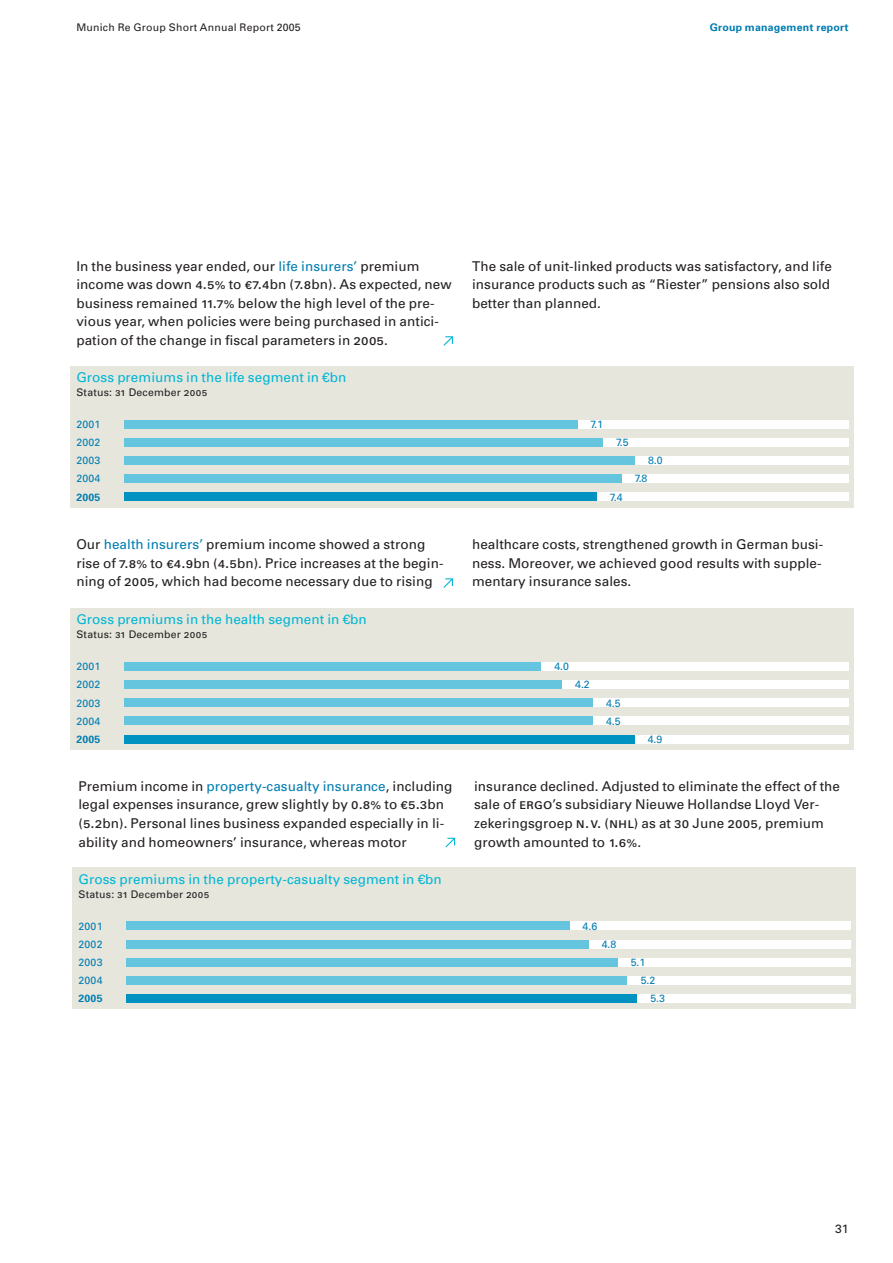
<style>
.page{position:relative;width:893px;height:1263px;background:#fff}
.page>*{position:absolute;margin:0;border:0;box-sizing:border-box;transform-origin:0 0}
.t1{font:13.5px/18.6px "MR Univers";letter-spacing:.005em;color:#231f1f}
.t2{font:13.5px "MR Univers";letter-spacing:.005em;color:#00b6d4}
.t3{font:12px "MR Univers";color:#231f1f}
.t4{font:10.5px "MR Univers";letter-spacing:.02em;color:#231f1f}
.t5{font:10.5px/18.1px "MR Univers";letter-spacing:.02em;color:#007db1;text-align:justify}
.t6{font:700 10.5px "MR Univers";letter-spacing:.02em;color:#007db1}
.s1{color:#007db1}
.s2{font-family:"Univers LT Roman CF";font-size:15px}
.s3{font-family:"Univers LT Roman CF";font-size:11.25px}
</style>
<div class="page">
<div style="left:70px;top:366px;width:783px;height:141px;background:#e7e6dd"></div>
<div style="left:124px;top:420px;width:724px;height:8px;background:#fff"></div>
<div style="left:124px;top:420px;width:453px;height:8px;background:#66c5de"></div>
<div style="left:124px;top:438px;width:724px;height:8px;background:#fff"></div>
<div style="left:124px;top:438px;width:478px;height:8px;background:#66c5de"></div>
<div style="left:124px;top:456px;width:724px;height:9px;background:#fff"></div>
<div style="left:124px;top:456px;width:510px;height:9px;background:#66c5de"></div>
<div style="left:124px;top:474px;width:724px;height:9px;background:#fff"></div>
<div style="left:124px;top:474px;width:498px;height:9px;background:#66c5de"></div>
<div style="left:124px;top:493px;width:724px;height:8px;background:#fff"></div>
<div style="left:124px;top:493px;width:472px;height:8px;background:#0093c1"></div>
<div style="left:70px;top:608px;width:783px;height:142px;background:#e7e6dd"></div>
<div style="left:124px;top:662px;width:724px;height:9px;background:#fff"></div>
<div style="left:124px;top:662px;width:417px;height:9px;background:#66c5de"></div>
<div style="left:124px;top:680px;width:724px;height:9px;background:#fff"></div>
<div style="left:124px;top:680px;width:437px;height:9px;background:#66c5de"></div>
<div style="left:124px;top:699px;width:724px;height:8px;background:#fff"></div>
<div style="left:124px;top:699px;width:469px;height:8px;background:#66c5de"></div>
<div style="left:124px;top:717px;width:724px;height:8px;background:#fff"></div>
<div style="left:124px;top:717px;width:469px;height:8px;background:#66c5de"></div>
<div style="left:124px;top:735px;width:724px;height:8px;background:#fff"></div>
<div style="left:124px;top:735px;width:510px;height:8px;background:#0093c1"></div>
<svg style="left:443px;top:578px;width:10px;height:10px"></svg>
<div style="left:72px;top:868px;width:784px;height:141px;background:#e7e6dd"></div>
<div style="left:126px;top:922px;width:724px;height:8px;background:#fff"></div>
<div style="left:126px;top:922px;width:443px;height:8px;background:#66c5de"></div>
<div style="left:126px;top:940px;width:724px;height:8px;background:#fff"></div>
<div style="left:126px;top:940px;width:462px;height:8px;background:#66c5de"></div>
<div style="left:126px;top:958px;width:724px;height:9px;background:#fff"></div>
<div style="left:126px;top:958px;width:491px;height:9px;background:#66c5de"></div>
<div style="left:126px;top:976px;width:724px;height:9px;background:#fff"></div>
<div style="left:126px;top:976px;width:501px;height:9px;background:#66c5de"></div>
<div style="left:126px;top:994px;width:724px;height:9px;background:#fff"></div>
<div style="left:126px;top:994px;width:510px;height:9px;background:#0093c1"></div>
<svg style="left:445px;top:838px;width:10px;height:9px"></svg>
<svg style="left:443px;top:336px;width:10px;height:10px"></svg>
<p class="t4" style="left:76px;top:24px;width:226px">Munich Re Group Short Annual Report 2005</p>
<p class="t6" style="left:709px;top:24px;width:140px">Group management report</p>
<p class="t1" style="left:76px;top:258px;width:377px">In the business year ended, our <span class="s1">life insurers’</span> premium income was down <span class="s2">4.5%</span> to <span class="s2">€7.4</span>bn (<span class="s2">7.8</span>bn). As expected, new business remained <span class="s2">11.7%</span> below the high level of the pre&shy;vious year, when policies were being purchased in antici&shy;pation of the change in fiscal parameters in <span class="s2">2005</span>.</p>
<p class="t1" style="left:472px;top:258px;width:361px">The sale of unit-linked products was satisfactory, and life insurance products such as “Riester” pensions also sold better than planned.</p>
<p class="t2" style="left:76px;top:372px;width:271px">Gross premiums in the life segment in €bn</p>
<p class="t4" style="left:76px;top:388px;width:132px">Status: <span class="s3">31</span> December <span class="s3">2005</span></p>
<p class="t5" style="left:76px;top:416px;width:26px">2001<br>2002<br>2003<br>2004</p>
<p class="t6" style="left:76px;top:493px;width:26px">2005</p>
<p class="t5" style="left:590px;top:416px;width:14px">7.1</p>
<p class="t5" style="left:616px;top:434px;width:14px">7.5</p>
<p class="t5" style="left:648px;top:452px;width:16px">8.0</p>
<p class="t5" style="left:610px;top:489px;width:14px">7.4</p>
<p class="t5" style="left:635px;top:470px;width:14px">7.8</p>
<p class="t1" style="left:76px;top:536px;width:369px">Our <span class="s1">health insurers’</span> premium income showed a strong rise of <span class="s2">7.8%</span> to <span class="s2">€4.9</span>bn (<span class="s2">4.5</span>bn). Price increases at the begin&shy;ning of <span class="s2">2005</span>, which had become necessary due to rising</p>
<p class="t1" style="left:472px;top:536px;width:353px">healthcare costs, strengthened growth in German busi&shy;ness. Moreover, we achieved good results with supple&shy;mentary insurance sales.</p>
<p class="t2" style="left:76px;top:615px;width:292px">Gross premiums in the health segment in €bn</p>
<p class="t4" style="left:76px;top:631px;width:132px">Status: <span class="s3">31</span> December <span class="s3">2005</span></p>
<p class="t5" style="left:76px;top:658px;width:26px">2001<br>2002<br>2003<br>2004</p>
<p class="t6" style="left:76px;top:735px;width:26px">2005</p>
<p class="t5" style="left:554px;top:658px;width:16px">4.0</p>
<p class="t5" style="left:575px;top:676px;width:16px">4.2</p>
<p class="t5" style="left:606px;top:695px;width:16px">4.5<br>4.5</p>
<p class="t5" style="left:647px;top:731px;width:16px">4.9</p>
<p class="t1" style="left:78px;top:778px;width:375px">Premium income in <span class="s1">property-casualty insurance</span>, including legal expenses insurance, grew slightly by <span class="s2">0.8%</span> to <span class="s2">€5.3</span>bn (<span class="s2">5.2</span>bn). Personal lines business expanded especially in li&shy;ability and homeowners’ insurance, whereas motor</p>
<p class="t1" style="left:474px;top:778px;width:367px">insurance declined. Adjusted to eliminate the effect of the sale of <span class="s2">ergo</span>’s subsidiary Nieuwe Hollandse Lloyd Ver&shy;zekeringsgroep <span class="s2">n.v.</span> (<span class="s2">nhl</span>) as at <span class="s2">30</span> June <span class="s2">2005</span>, premium growth amounted to <span class="s2">1.6%</span>.</p>
<p class="t2" style="left:78px;top:874px;width:365px">Gross premiums in the property-casualty segment in €bn</p>
<p class="t4" style="left:78px;top:890px;width:132px">Status: <span class="s3">31</span> December <span class="s3">2005</span></p>
<p class="t5" style="left:78px;top:918px;width:26px">2001<br>2002<br>2003<br>2004</p>
<p class="t6" style="left:78px;top:995px;width:26px">2005</p>
<p class="t5" style="left:582px;top:918px;width:16px">4.6</p>
<p class="t5" style="left:601px;top:936px;width:16px">4.8</p>
<p class="t5" style="left:630px;top:954px;width:16px">5.1</p>
<p class="t5" style="left:640px;top:972px;width:16px">5.2</p>
<p class="t5" style="left:650px;top:991px;width:16px">5.3</p>
<p class="t3" style="left:835px;top:1225px;width:15px">31</p>
</div>
